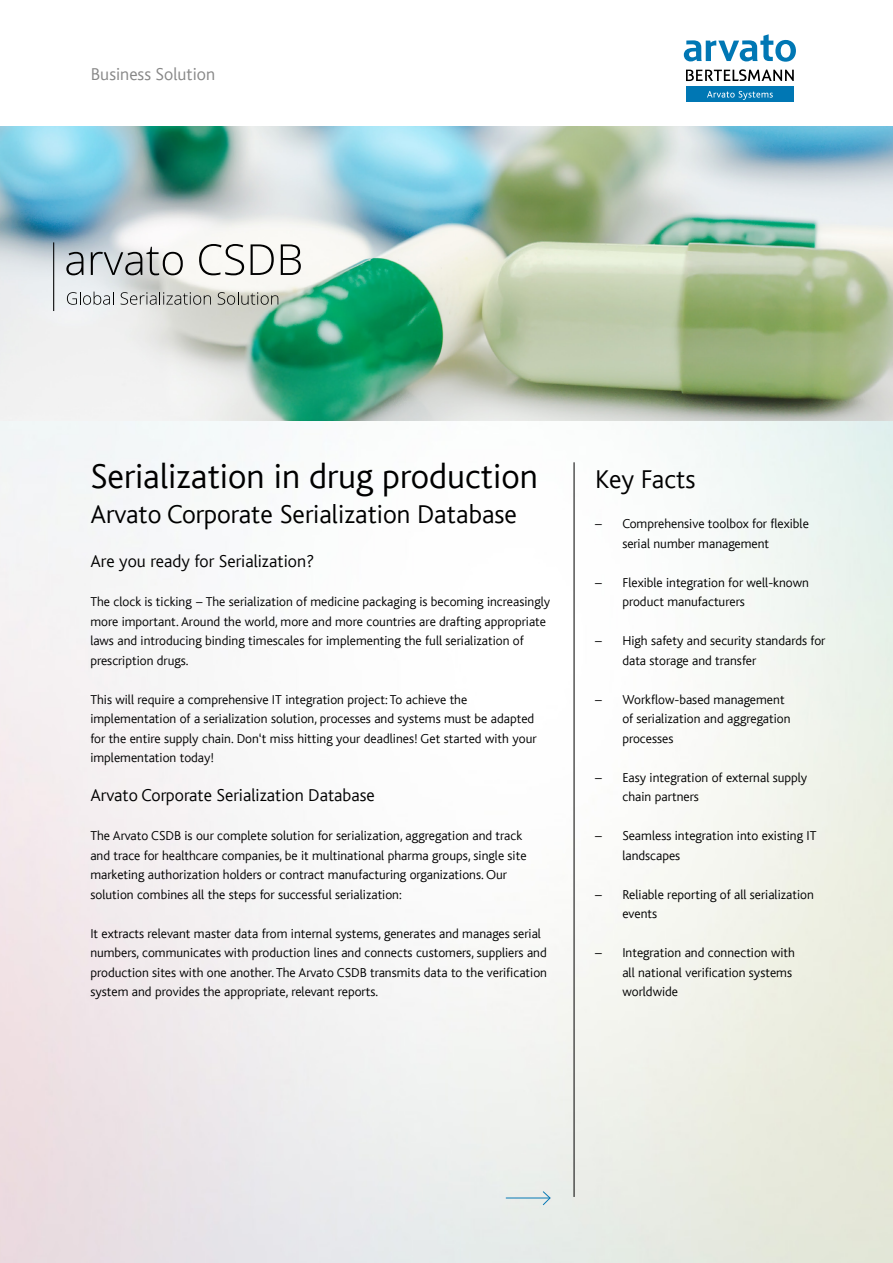
<style>
.page{position:relative;width:893px;height:1263px;background:#fff}
.page>*{position:absolute;margin:0;border:0;box-sizing:border-box;transform-origin:0 0}
.t1{font:300 36px "Bliss";color:#000}
.t2{font:300 27px "Bliss";color:#000}
.t3{font:300 18px "Bliss";color:#000}
.t4{font:300 18px "Bliss";color:#878787}
.t5{font:300 13.5px/19.5px "Bliss";color:#000}
</style>
<div class="page">
<img style="left:0;top:420px;width:893px;height:843px">
<hr style="left:506px;top:1198px;width:44px;height:1px;background:#0779b5">
<svg style="left:542px;top:1191px;width:9px;height:14px"></svg>
<hr style="left:574px;top:462px;width:1px;height:735px;background:#000">
<div style="left:686px;top:87px;width:108px;height:15px;background:#0077b4"></div>
<svg style="left:707px;top:91px;width:66px;height:9px"></svg>
<svg style="left:686px;top:69px;width:108px;height:12px"></svg>
<svg style="left:684px;top:34px;width:112px;height:28px"></svg>
<img style="left:0;top:126px;width:893px;height:294px">
<svg style="left:66px;top:252px;width:17px;height:23px"></svg>
<svg style="left:91px;top:247px;width:92px;height:28px"></svg>
<svg style="left:199px;top:244px;width:45px;height:31px"></svg>
<svg style="left:251px;top:244px;width:23px;height:31px"></svg>
<svg style="left:281px;top:244px;width:20px;height:31px"></svg>
<svg style="left:67px;top:292px;width:47px;height:13px"></svg>
<svg style="left:121px;top:292px;width:90px;height:13px"></svg>
<svg style="left:218px;top:292px;width:60px;height:13px"></svg>
<hr style="left:53px;top:242px;width:1px;height:69px;background:#000">
<h3 class="t4" style="left:91px;top:64px;width:126px">Business Solution</h3>
<h1 class="t1" style="left:90px;top:457px;width:449px">Serialization in drug production</h1>
<h2 class="t2" style="left:90px;top:500px;width:428px">Arvato Corporate Serialization Database</h2>
<h3 class="t3" style="left:90px;top:552px;width:225px">Are you ready for Serialization?</h3>
<p class="t5" style="left:90px;top:592px;width:461px">The clock is ticking − The serialization of medicine packaging is becoming increasingly more important. Around the world, more and more countries are drafting appropriate laws and introducing binding timescales for implementing the full serialization of prescription drugs.</p>
<p class="t5" style="left:90px;top:690px;width:448px">This will require a comprehensive IT integration project: To achieve the implementation of a serialization solution, processes and systems must be adapted for the entire supply chain. Don‘t miss hitting your deadlines! Get started with your implementation today!</p>
<h3 class="t3" style="left:90px;top:786px;width:286px">Arvato Corporate Serialization Database</h3>
<p class="t5" style="left:90px;top:826px;width:438px">The Arvato CSDB is our complete solution for serialization, aggregation and track and trace for healthcare companies, be it multinational pharma groups, single site marketing authorization holders or contract manufacturing organizations. Our solution combines all the steps for successful serialization:</p>
<p class="t5" style="left:90px;top:924px;width:458px">It extracts relevant master data from internal systems, generates and manages serial numbers, communicates with production lines and connects customers, suppliers and production sites with one another. The Arvato CSDB transmits data to the verification system and provides the appropriate, relevant reports.</p>
<h2 class="t2" style="left:595px;top:464px;width:102px">Key Facts</h2>
<p class="t5" style="left:622px;top:514px;width:188px;text-indent:-27px">– Comprehensive toolbox for flexible serial number management</p>
<p class="t5" style="left:622px;top:573px;width:188px;text-indent:-27px">– Flexible integration for well-known product manufacturers</p>
<p class="t5" style="left:622px;top:631px;width:205px;text-indent:-27px">– High safety and security standards for data storage and transfer</p>
<p class="t5" style="left:622px;top:690px;width:170px;text-indent:-27px">– Workflow-based management of serialization and aggregation processes</p>
<p class="t5" style="left:622px;top:768px;width:187px;text-indent:-27px">– Easy integration of external supply chain partners</p>
<p class="t5" style="left:622px;top:826px;width:196px;text-indent:-27px">– Seamless integration into existing IT landscapes</p>
<p class="t5" style="left:622px;top:885px;width:193px;text-indent:-27px">– Reliable reporting of all serialization events</p>
<p class="t5" style="left:622px;top:943px;width:174px;text-indent:-27px">– Integration and connection with all national verification systems worldwide</p>
</div>
